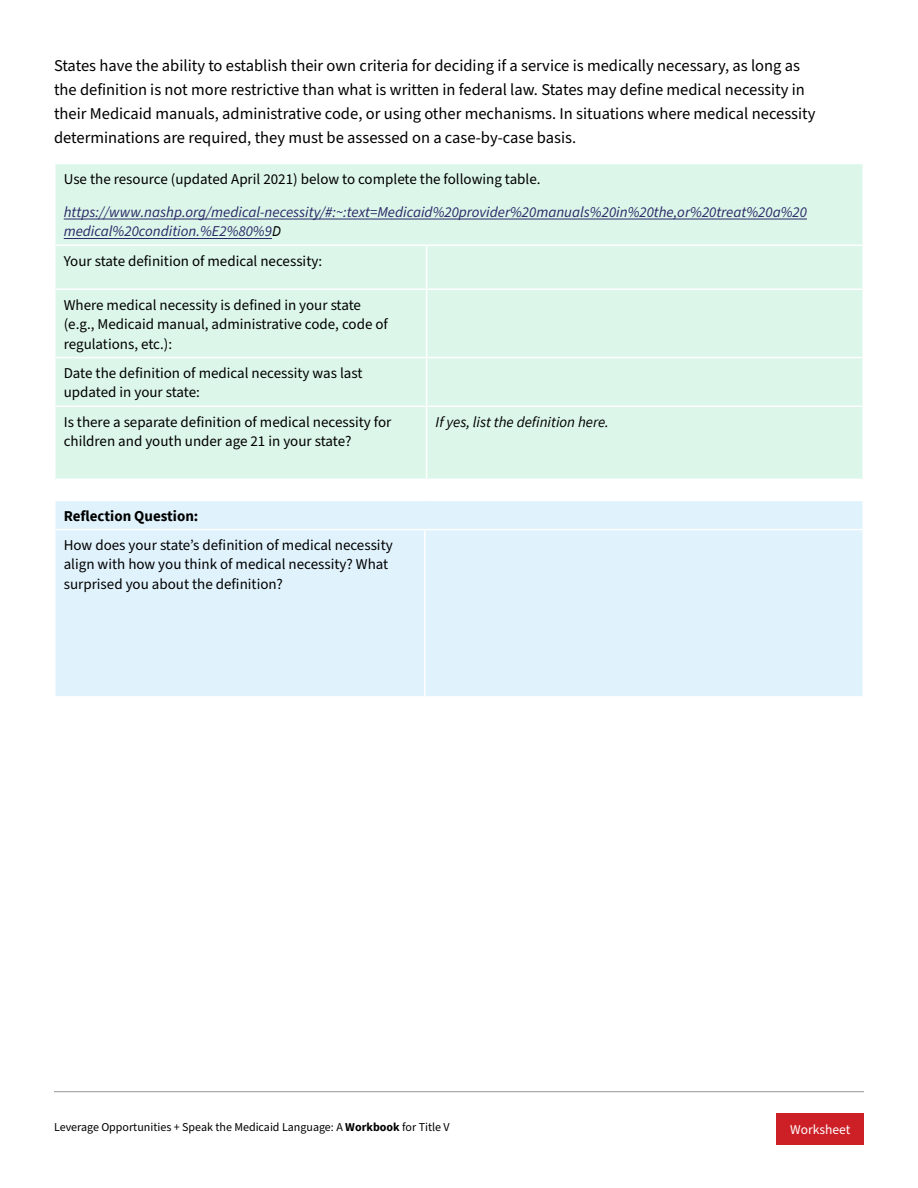
<style>
.page{position:relative;width:918px;height:1188px;background:#fff}
.page>*{position:absolute;margin:0;border:0;box-sizing:border-box;transform-origin:0 0}
.Body_text{font:16.5px/24px "Source Sans Pro";color:#000}
.Question_text{font:15px/19.5px "Source Sans Pro";color:#000}
.Question_text-2{font:italic 15px/19.5px "Source Sans Pro";color:#2b2868}
.Question_text-3{font:italic 15px "Source Sans Pro";color:#000}
.Question_text-4{font:700 15px "Source Sans Pro";color:#000}
.t1{font:13.5px "Source Sans Pro";color:#fff}
.t2{font:12px "Source Sans Pro";color:#000}
.s1{color:#000}
.s2{font-weight:700}
</style>
<div class="page">
<hr style="left:54px;top:1091px;width:810px;height:1px;background:#939598">
<div style="left:56px;top:164px;width:806px;height:315px;background:#dcf6e9"></div>
<hr style="left:54px;top:245px;width:373px;height:1px;background:#fff">
<hr style="left:427px;top:245px;width:437px;height:1px;background:#fff">
<hr style="left:426px;top:246px;width:1px;height:43px;background:#fff">
<hr style="left:54px;top:289px;width:373px;height:1px;background:#fff">
<hr style="left:427px;top:289px;width:437px;height:1px;background:#fff">
<hr style="left:426px;top:290px;width:1px;height:67px;background:#fff">
<hr style="left:54px;top:357px;width:373px;height:1px;background:#fff">
<hr style="left:427px;top:357px;width:437px;height:1px;background:#fff">
<hr style="left:426px;top:358px;width:1px;height:48px;background:#fff">
<hr style="left:54px;top:406px;width:373px;height:1px;background:#fff">
<hr style="left:427px;top:406px;width:437px;height:1px;background:#fff">
<hr style="left:426px;top:407px;width:1px;height:72px;background:#fff">
<hr style="left:64px;top:219px;width:743px;height:1px;background:#2b2868">
<hr style="left:64px;top:238px;width:208px;height:1px;background:#2b2868">
<div style="left:56px;top:501px;width:806px;height:195px;background:#e0f2fc"></div>
<hr style="left:424px;top:530px;width:2px;height:166px;background:#fff">
<hr style="left:54px;top:529px;width:371px;height:1px;background:#fff">
<hr style="left:425px;top:529px;width:439px;height:1px;background:#fff">
<div style="left:777px;top:1114px;width:87px;height:31px;background:#cd2026"></div>
<p class="Body_text" style="left:54px;top:54px;width:763px">States have the ability to establish their own criteria for deciding if a service is medically necessary, as long as the definition is not more restrictive than what is written in federal law. States may define medical necessity in their Medicaid manuals, administrative code, or using other mechanisms. In situations where medical necessity determinations are required, they must be assessed on a case-by-case basis.</p>
<p class="Question_text" style="left:64px;top:170px;width:478px">Use the resource (updated April 2021) below to complete the following table.</p>
<p class="Question_text-2" style="left:64px;top:203px;width:745px">https://www.nashp.org/medical-necessity/#:~:text=Medicaid%20provider%20manuals%20in%20the,or%20treat%20a%20 medical%20condition.%E2%80%9<span class="s1">D</span></p>
<p class="Question_text" style="left:64px;top:251px;width:260px">Your state definition of medical necessity:</p>
<p class="Question_text" style="left:64px;top:295px;width:326px">Where medical necessity is defined in your state (e.g., Medicaid manual, administrative code, code of regulations, etc.):</p>
<p class="Question_text" style="left:64px;top:364px;width:300px">Date the definition of medical necessity was last updated in your state:</p>
<p class="Question_text" style="left:64px;top:412px;width:329px">Is there a separate definition of medical necessity for children and youth under age 21 in your state?</p>
<p class="Question_text-3" style="left:436px;top:412px;width:175px">If yes, list the definition here.</p>
<p class="Question_text-4" style="left:64px;top:505px;width:136px">Reflection Question:</p>
<p class="Question_text" style="left:64px;top:536px;width:331px">How does your stateʼs definition of medical necessity align with how you think of medical necessity? What surprised you about the definition?</p>
<p class="t2" style="left:54px;top:1119px;width:397px">Leverage Opportunities + Speak the Medicaid Language: A <span class="s2">Workbook</span> for Title V</p>
<p class="t1" style="left:790px;top:1121px;width:62px">Worksheet</p>
</div>
